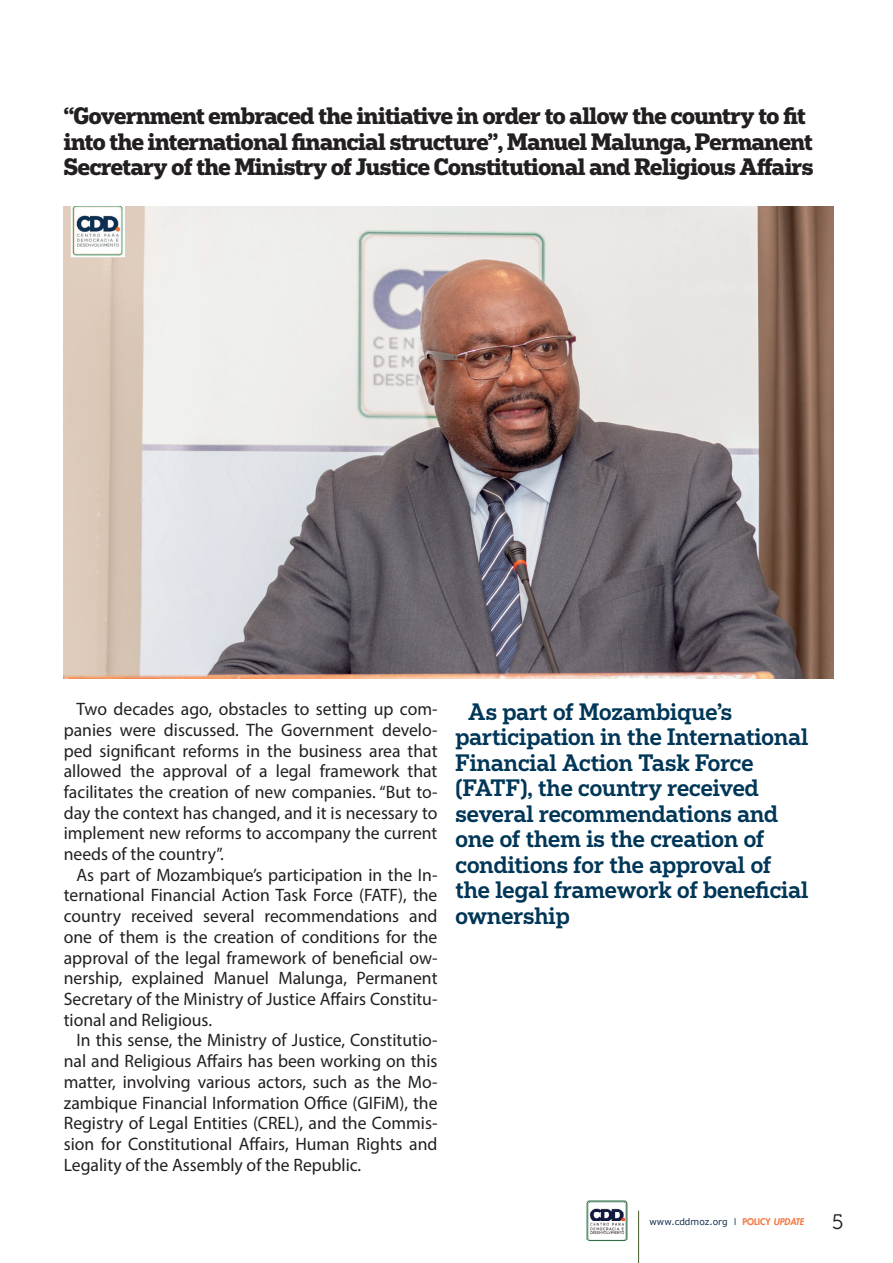
<style>
.page{position:relative;width:893px;height:1263px;background:#fff}
.page>*{position:absolute;margin:0;border:0;box-sizing:border-box;transform-origin:0 0}
.t1{font:500 22.5px/25.5px "Popular";color:#003657}
.t2{font:700 22.5px/25.5px "Popular";letter-spacing:-.02em;color:#231f20}
.t3{font:21px "Museo 300";color:#231f20}
.t4{font:18px/20.7px "Myriad Pro";color:#231f20;text-align:justify}
.t5{font:9px "Verdana";color:#102d4e}
.s1{font-family:"Futura LT"}
.s2{font-family:"Futura LT";font-weight:800;color:#f37841}
.s3{font-family:"Futura LT";font-weight:800;font-style:italic;color:#f37841}
</style>
<div class="page">
<hr style="left:638px;top:1211px;width:1px;height:52px;background:#425827">
<img style="left:586px;top:1200px;width:42px;height:41px">
<img style="left:64px;top:206px;width:770px;height:472px">
<p class="t2" style="left:64px;top:102px;width:751px">“Government embraced the initiative in order to allow the country to fit into the international financial structure”, Manuel Malunga, Permanent<br>Secretary of the Ministry of Justice Constitutional and Religious Affairs</p>
<p class="t4" style="left:64px;top:698px;width:375px;text-indent:13px">Two decades ago, obstacles to setting up com&shy;panies were discussed. The Government develo&shy;ped significant reforms in the business area that allowed the approval of a legal framework that facilitates the creation of new companies. “But to&shy;day the context has changed, and it is necessary to implement new reforms to accompany the current needs of the country”.</p>
<p class="t4" style="left:64px;top:864px;width:375px;text-indent:13px">As part of Mozambique’s participation in the In&shy;ternational Financial Action Task Force (FATF), the country received several recommendations and one of them is the creation of conditions for the approval of the legal framework of beneficial ow&shy;nership, explained Manuel Malunga, Permanent Secretary of the Ministry of Justice Affairs Constitu&shy;tional and Religious.</p>
<p class="t4" style="left:64px;top:1030px;width:375px;text-indent:13px">In this sense, the Ministry of Justice, Constitutio&shy;nal and Religious Affairs has been working on this matter, involving various actors, such as the Mo&shy;zambique Financial Information Office (GIFiM), the Registry of Legal Entities (CREL), and the Commis&shy;sion for Constitutional Affairs, Human Rights and Legality of the Assembly of the Republic.</p>
<p class="t1" style="left:455px;top:698px;width:354px;text-indent:13px">As part of Mozambique’s participation in the International<br>Financial Action Task Force (FATF), the country received several recommendations and one of them is the creation of conditions for the approval of the legal framework of beneficial ownership</p>
<p class="t5" style="left:650px;top:1216px;width:156px">www.cddmoz.org <span class="s1">I</span> <span class="s2">POLICY</span> <span class="s3">UPDATE</span></p>
<p class="t3" style="left:832px;top:1210px;width:13px">5</p>
</div>
